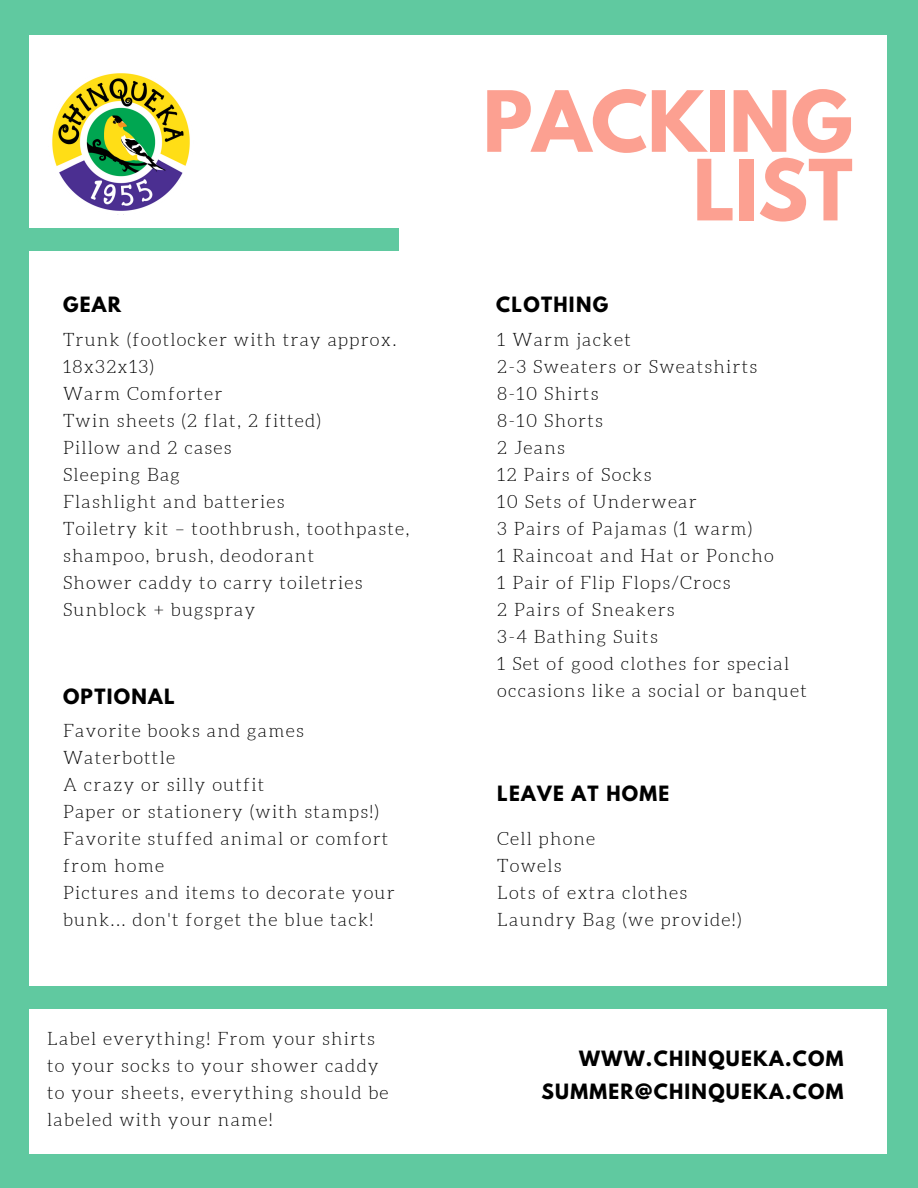
<style>
.page{position:relative;width:918px;height:1188px;background:#60c9a0}
.page>*{position:absolute;margin:0;border:0;box-sizing:border-box;transform-origin:0 0}
.t1{font:700 74.7px/68.7px "League Spartan";color:#fca091;text-align:right}
.t2{font:700 18.75px/32.7px "League Spartan";letter-spacing:.07em;color:#000;text-align:right}
.t3{font:300 18.15px/27px "Aleo";letter-spacing:.07em;color:#000}
</style>
<div class="page">
<div style="left:29px;top:35px;width:857px;height:1118px;background:#fff"></div>
<div style="left:21px;top:228px;width:378px;height:23px;background:#60c9a0"></div>
<div style="left:0;top:987px;width:918px;height:22px;background:#60c9a0"></div>
<img style="left:52px;top:73px;width:138px;height:142px">
<h1 class="t1" style="left:483px;top:97px;width:371px">PACKING<br>LIST</h1>
<p class="t2" style="left:63px;top:291px;width:60px">GEAR</p>
<p class="t2" style="left:496px;top:291px;width:114px">CLOTHING</p>
<p class="t3" style="left:63px;top:326px;width:348px">Trunk (footlocker with tray approx.<br>18x32x13)<br>Warm Comforter<br>Twin sheets (2 flat, 2 fitted)<br>Pillow and 2 cases<br>Sleeping Bag<br>Flashlight and batteries<br>Toiletry kit – toothbrush, toothpaste, shampoo, brush, deodorant<br>Shower caddy to carry toiletries<br>Sunblock + bugspray</p>
<p class="t3" style="left:497px;top:326px;width:311px">1 Warm jacket<br>2-3 Sweaters or Sweatshirts<br>8-10 Shirts<br>8-10 Shorts<br>2 Jeans<br>12 Pairs of Socks<br>10 Sets of Underwear<br>3 Pairs of Pajamas (1 warm)<br>1 Raincoat and Hat or Poncho<br>1 Pair of Flip Flops/Crocs<br>2 Pairs of Sneakers<br>3-4 Bathing Suits<br>1 Set of good clothes for special occasions like a social or banquet</p>
<p class="t3" style="left:63px;top:717px;width:333px">Favorite books and games<br>Waterbottle<br>A crazy or silly outfit<br>Paper or stationery (with stamps!)<br>Favorite stuffed animal or comfort from home<br>Pictures and items to decorate your bunk... don't forget the blue tack!</p>
<p class="t2" style="left:63px;top:682px;width:113px">OPTIONAL</p>
<p class="t2" style="left:497px;top:779px;width:174px">LEAVE AT HOME</p>
<p class="t3" style="left:497px;top:825px;width:246px">Cell phone<br>Towels<br>Lots of extra clothes<br>Laundry Bag (we provide!)</p>
<p class="t3" style="left:47px;top:1026px;width:343px">Label everything! From your shirts to your socks to your shower caddy to your sheets, everything should be labeled with your name!</p>
<p class="t2" style="left:541px;top:1045px;width:304px">WWW.CHINQUEKA.COM<br>SUMMER@CHINQUEKA.COM</p>
</div>
